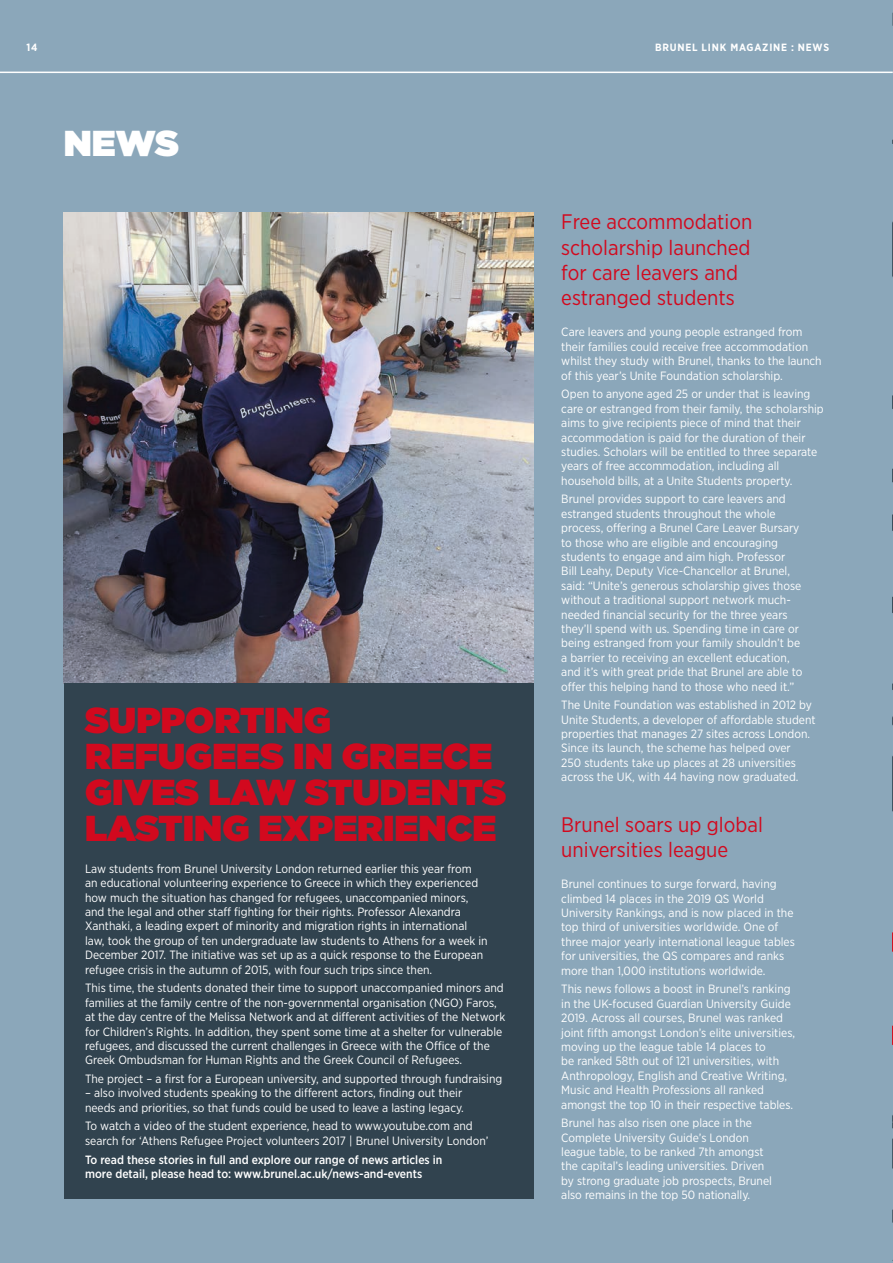
<style>
.page{position:relative;width:893px;height:1263px;background:#8ba7ba}
.page>*{position:absolute;margin:0;border:0;box-sizing:border-box;transform-origin:0 0}
.t1{font:900 36px/36px "Gotham";color:#d2091e}
.t2{font:900 36px "Gotham";color:#fff}
.t3{font:21px/25.2px "Gotham Narrow";color:#d2091e}
.t4{font:12px/14.4px "Gotham Narrow";color:#fff}
.t5{font:500 12px/14.4px "Gotham Narrow";color:#fff}
.t6{font:700 10.5px "Gotham Narrow";letter-spacing:.075em;color:#fff}
</style>
<div class="page">
<hr style="left:892px;top:0;width:1px;height:1263px;background:#31434f">
<svg style="left:892px;top:391px;width:1px;height:96px"></svg>
<svg style="left:892px;top:508px;width:1px;height:111px"></svg>
<svg style="left:892px;top:680px;width:1px;height:152px"></svg>
<svg style="left:892px;top:193px;width:1px;height:113px"></svg>
<svg style="left:892px;top:915px;width:1px;height:266px"></svg>
<img style="left:64px;top:213px;width:469px;height:470px">
<div style="left:64px;top:683px;width:469px;height:516px;background:#31434f"></div>
<hr style="left:0;top:72px;width:893px;height:1px;background:#fff">
<svg style="left:892px;top:65px;width:1px;height:119px"></svg>
<svg style="left:892px;top:0;width:1px;height:26px"></svg>
<svg style="left:892px;top:1209px;width:1px;height:54px"></svg>
<p class="t6" style="left:26px;top:41px;width:13px">14</p>
<p class="t6" style="left:655px;top:41px;width:176px">BRUNEL LINK MAGAZINE : NEWS</p>
<h1 class="t2" style="left:64px;top:118px;width:117px">NEWS</h1>
<h1 class="t1" style="left:85px;top:702px;width:423px">SUPPORTING<br>REFUGEES IN GREECE<br>GIVES LAW STUDENTS<br>LASTING EXPERIENCE</h1>
<p class="t4" style="left:85px;top:861px;width:404px">Law students from Brunel University London returned earlier this year from<br>an educational volunteering experience to Greece in which they experienced how much the situation has changed for refugees, unaccompanied minors, and the legal and other staff fighting for their rights. Professor Alexandra Xanthaki, a leading expert of minority and migration rights in international law, took the group of ten undergraduate law students to Athens for a week in December 2017. The initiative was set up as a quick response to the European refugee crisis in the autumn of 2015, with four such trips since then.</p>
<p class="t4" style="left:85px;top:981px;width:422px">This time, the students donated their time to support unaccompanied minors and families at the family centre of the non-governmental organisation (NGO) Faros, at the day centre of the Melissa Network and at different activities of the Network for Children’s Rights. In addition, they spent some time at a shelter for vulnerable refugees, and discussed the current challenges in Greece with the Office of the Greek Ombudsman for Human Rights and the Greek Council of Refugees.</p>
<p class="t4" style="left:85px;top:1071px;width:419px">The project – a first for a European university, and supported through fundraising</p>
<p class="t4" style="left:85px;top:1086px;width:380px">– also involved students speaking to the different actors, finding out their needs and priorities, so that funds could be used to leave a lasting legacy.</p>
<p class="t4" style="left:85px;top:1119px;width:405px">To watch a video of the student experience, head to www.youtube.com and search for ‘Athens Refugee Project volunteers 2017 | Brunel University London’</p>
<p class="t5" style="left:85px;top:1152px;width:359px">To read these stories in full and explore our range of news articles in more detail, please head to: www.brunel.ac.uk/news-and-events</p>
<h2 class="t3" style="left:561px;top:209px;width:193px">Free accommodation scholarship launched for care leavers and estranged students</h2>
<p class="t4" style="left:561px;top:325px;width:262px">Care leavers and young people estranged from their families could receive free accommodation whilst they study with Brunel, thanks to the launch of this year’s Unite Foundation scholarship.</p>
<p class="t4" style="left:561px;top:387px;width:264px">Open to anyone aged 25 or under that is leaving care or estranged from their family, the scholarship aims to give recipients piece of mind that their accommodation is paid for the duration of their studies. Scholars will be entitled to three separate years of free accommodation, including all household bills, at a Unite Students property.</p>
<p class="t4" style="left:561px;top:492px;width:243px">Brunel provides support to care leavers and estranged students throughout the whole process, offering a Brunel Care Leaver Bursary to those who are eligible and encouraging students to engage and aim high. Professor Bill Leahy, Deputy Vice-Chancellor at Brunel, said: “Unite’s generous scholarship gives those without a traditional support network much&shy;needed financial security for the three years they’ll spend with us. Spending time in care or being estranged from your family shouldn’t be a barrier to receiving an excellent education, and it’s with great pride that Brunel are able to offer this helping hand to those who need it.”</p>
<p class="t4" style="left:561px;top:698px;width:256px">The Unite Foundation was established in 2012 by Unite Students, a developer of affordable student properties that manages 27 sites across London.<br>Since its launch, the scheme has helped over<br>250 students take up places at 28 universities across the UK, with 44 having now graduated.</p>
<h2 class="t3" style="left:561px;top:811px;width:203px">Brunel soars up global universities league</h2>
<p class="t4" style="left:561px;top:877px;width:235px">Brunel continues to surge forward, having climbed 14 places in the 2019 QS World University Rankings, and is now placed in the top third of universities worldwide. One of three major yearly international league tables for universities, the QS compares and ranks more than 1,000 institutions worldwide.</p>
<p class="t4" style="left:561px;top:982px;width:235px">This news follows a boost in Brunel’s ranking in the UK-focused Guardian University Guide 2019. Across all courses, Brunel was ranked joint fifth amongst London’s elite universities, moving up the league table 14 places to<br>be ranked 58th out of 121 universities, with Anthropology, English and Creative Writing, Music and Health Professions all ranked amongst the top 10 in their respective tables.</p>
<p class="t4" style="left:561px;top:1115px;width:212px">Brunel has also risen one place in the Complete University Guide’s London league table, to be ranked 7th amongst the capital’s leading universities. Driven by strong graduate job prospects, Brunel also remains in the top 50 nationally.</p>
</div>
